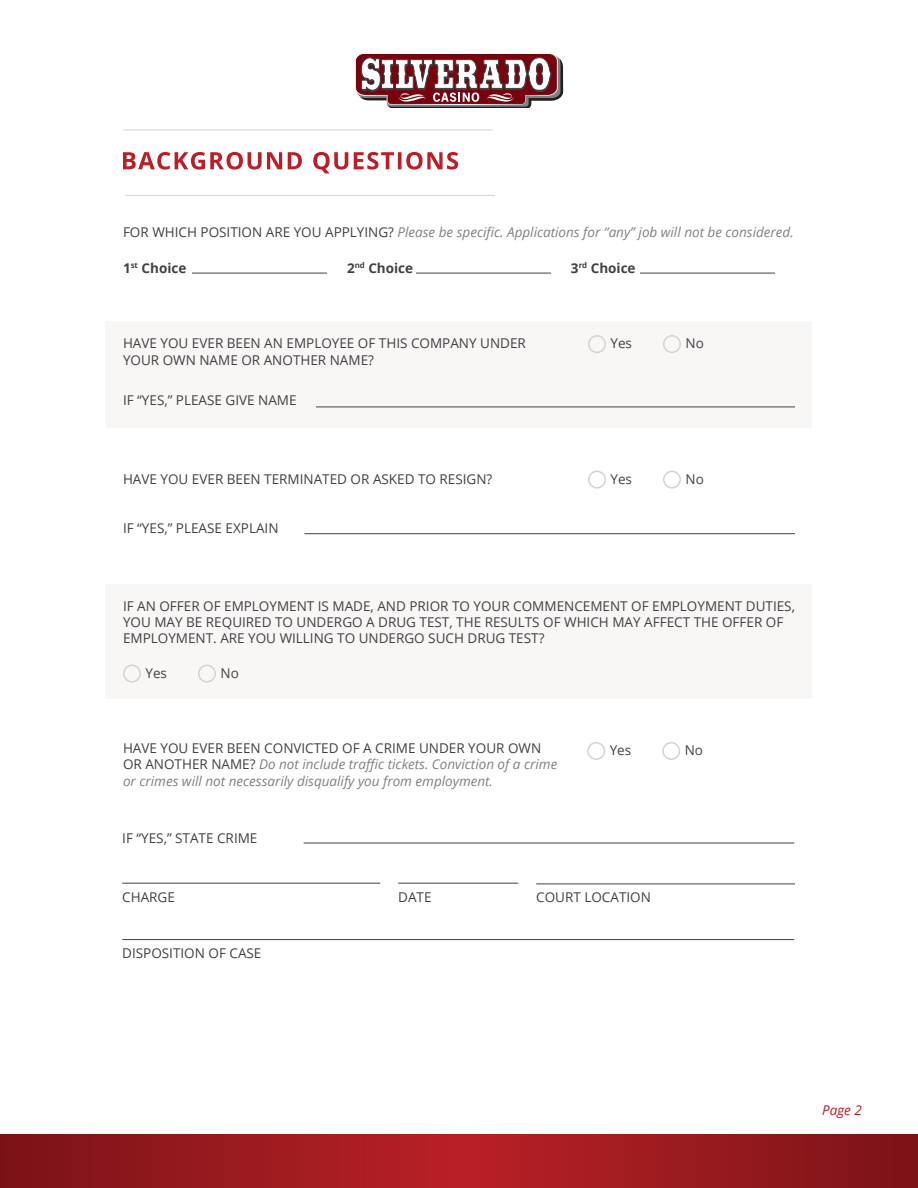
<style>
.page{position:relative;width:918px;height:1188px;background:#fff}
.page>*{position:absolute;margin:0;border:0;box-sizing:border-box;transform-origin:0 0}
.t1{font:13.5px/16.2px "Open Sans";color:#414142}
.t2{font:italic 13.5px/16.2px "Open Sans";color:#7e8183}
.t3{font:700 13.5px "Open Sans";color:#414142}
.t4{font:italic 13.5px "Open Sans";color:#ba1f27}
.t5{font:700 7.8px "Open Sans";color:#414142}
.s1{font-style:normal;color:#414142}
.s2{font-size:13.5px}
</style>
<div class="page">
<svg style="left:0;top:1134px;width:918px;height:54px;background:#99191e"></svg>
<svg style="left:355px;top:54px;width:208px;height:54px"></svg>
<div style="left:106px;top:321px;width:706px;height:106px;background:#f9f6f6"></div>
<hr style="left:316px;top:407px;width:479px;height:1px;background:#414142">
<div style="left:588px;top:335px;width:18px;height:18px;border:2px solid #d4d3d2;border-radius:50%"></div>
<div style="left:663px;top:335px;width:18px;height:18px;border:2px solid #d4d3d2;border-radius:50%"></div>
<div style="left:106px;top:584px;width:706px;height:115px;background:#f9f6f6"></div>
<div style="left:123px;top:665px;width:18px;height:18px;border:2px solid #d4d3d2;border-radius:50%"></div>
<div style="left:198px;top:665px;width:18px;height:18px;border:2px solid #d4d3d2;border-radius:50%"></div>
<hr style="left:304px;top:533px;width:491px;height:1px;background:#414142">
<div style="left:588px;top:471px;width:18px;height:18px;border:2px solid #d4d3d2;border-radius:50%"></div>
<div style="left:663px;top:471px;width:18px;height:18px;border:2px solid #d4d3d2;border-radius:50%"></div>
<hr style="left:640px;top:273px;width:135px;height:1px;background:#414142">
<hr style="left:416px;top:273px;width:135px;height:1px;background:#414142">
<hr style="left:192px;top:273px;width:135px;height:1px;background:#414142">
<hr style="left:123px;top:130px;width:370px;height:1px;background:#d4d3d2">
<hr style="left:125px;top:195px;width:370px;height:1px;background:#d4d3d2">
<svg style="left:123px;top:152px;width:335px;height:21px"></svg>
<div style="left:587px;top:742px;width:18px;height:18px;border:2px solid #d4d3d2;border-radius:50%"></div>
<div style="left:662px;top:742px;width:18px;height:18px;border:2px solid #d4d3d2;border-radius:50%"></div>
<hr style="left:304px;top:843px;width:490px;height:1px;background:#414142">
<hr style="left:122px;top:939px;width:672px;height:1px;background:#414142">
<hr style="left:122px;top:883px;width:258px;height:1px;background:#414142">
<hr style="left:398px;top:883px;width:120px;height:1px;background:#414142">
<hr style="left:536px;top:884px;width:259px;height:1px;background:#414142">
<p class="t2" style="left:123px;top:224px;width:672px"><span class="s1">FOR WHICH POSITION ARE YOU APPLYING?</span> Please be specific. Applications for “any” job will not be considered.</p>
<p class="t5" style="left:571px;top:260px;width:18px"><span class="s2">3</span>rd</p>
<p class="t5" style="left:355px;top:260px;width:12px">nd</p>
<p class="t3" style="left:123px;top:258px;width:65px">1<sup>st</sup> Choice</p>
<p class="t3" style="left:368px;top:258px;width:46px">Choice</p>
<p class="t3" style="left:347px;top:258px;width:9px">2</p>
<p class="t3" style="left:591px;top:258px;width:46px">Choice</p>
<p class="t1" style="left:123px;top:335px;width:404px">HAVE YOU EVER BEEN AN EMPLOYEE OF THIS COMPANY UNDER<br>YOUR OWN NAME OR ANOTHER NAME?</p>
<p class="t1" style="left:610px;top:335px;width:23px">Yes</p>
<p class="t1" style="left:686px;top:335px;width:20px">No</p>
<p class="t1" style="left:123px;top:392px;width:175px">IF “YES,” PLEASE GIVE NAME</p>
<p class="t1" style="left:123px;top:471px;width:371px">HAVE YOU EVER BEEN TERMINATED OR ASKED TO RESIGN?</p>
<p class="t1" style="left:610px;top:470px;width:23px">Yes</p>
<p class="t1" style="left:686px;top:470px;width:20px">No</p>
<p class="t1" style="left:123px;top:520px;width:157px">IF “YES,” PLEASE EXPLAIN</p>
<p class="t1" style="left:123px;top:597px;width:674px">IF AN OFFER OF EMPLOYMENT IS MADE, AND PRIOR TO YOUR COMMENCEMENT OF EMPLOYMENT DUTIES,<br>YOU MAY BE REQUIRED TO UNDERGO A DRUG TEST, THE RESULTS OF WHICH MAY AFFECT THE OFFER OF<br>EMPLOYMENT. ARE YOU WILLING TO UNDERGO SUCH DRUG TEST?</p>
<p class="t1" style="left:146px;top:664px;width:23px">Yes</p>
<p class="t1" style="left:221px;top:664px;width:20px">No</p>
<p class="t2" style="left:123px;top:740px;width:436px"><span class="s1">HAVE YOU EVER BEEN CONVICTED OF A CRIME UNDER YOUR OWN<br>OR ANOTHER NAME?</span> Do not include traffic tickets. Conviction of a crime or crimes will not necessarily disqualify you from employment.</p>
<p class="t1" style="left:610px;top:742px;width:23px">Yes</p>
<p class="t1" style="left:685px;top:742px;width:20px">No</p>
<p class="t1" style="left:122px;top:829px;width:137px">IF “YES,” STATE CRIME</p>
<p class="t1" style="left:122px;top:889px;width:54px">CHARGE</p>
<p class="t1" style="left:398px;top:889px;width:35px">DATE</p>
<p class="t1" style="left:536px;top:889px;width:116px">COURT LOCATION</p>
<p class="t1" style="left:122px;top:945px;width:141px">DISPOSITION OF CASE</p>
<p class="t4" style="left:822px;top:1101px;width:41px">Page 2</p>
</div>
